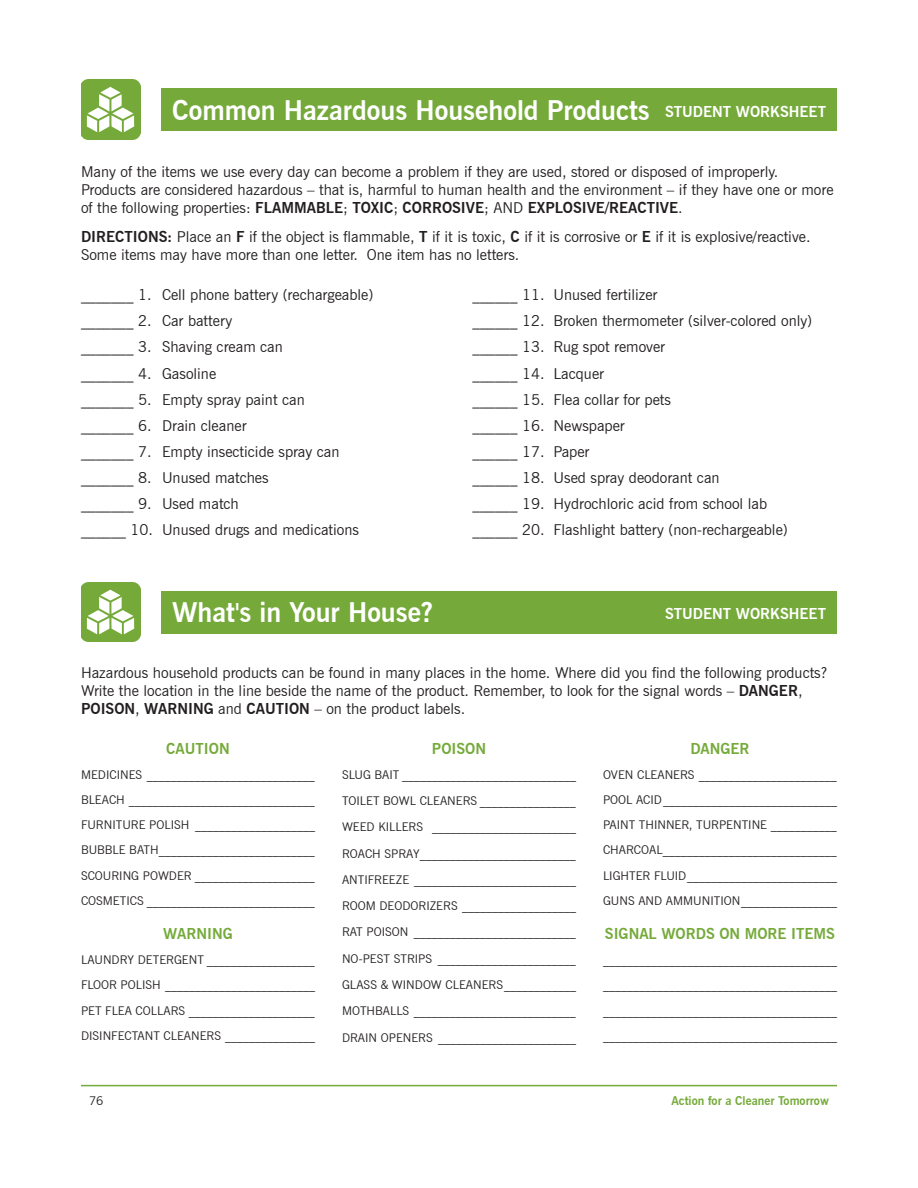
<style>
.page{position:relative;width:918px;height:1188px;background:#fff}
.page>*{position:absolute;margin:0;border:0;box-sizing:border-box;transform-origin:0 0}
.t1{font:700 27px "News Gothic BT";color:#fff}
.Plain_Text{font:15px/18px "News Gothic BT";color:#231f20}
.Plain_Text-2{font:700 15px "News Gothic BT";color:#75aa3a}
.t2{font:700 15px "News Gothic BT";color:#fff}
.Subtitle{font:700 15px "News Gothic BT";color:#75aa3a}
.Plain_Text-3{font:12px "News Gothic BT";color:#231f20}
.t3{font:700 12px "News Gothic BT";color:#75aa3a}
.s1{font-size:15px}
.s2{font-weight:700}
</style>
<div class="page">
<hr style="left:81px;top:1085px;width:378px;height:1px;background:#75aa3a">
<hr style="left:459px;top:1085px;width:378px;height:1px;background:#75aa3a">
<div style="left:161px;top:591px;width:676px;height:42px;background:#75aa3a"></div>
<img style="left:81px;top:582px;width:59px;height:59px">
<div style="left:161px;top:89px;width:676px;height:42px;background:#75aa3a"></div>
<img style="left:81px;top:80px;width:59px;height:59px">
<p class="t1" style="left:172px;top:94px;width:655px">Common Hazardous Household Products <span class="s1">STUDENT WORKSHEET</span></p>
<p class="Plain_Text" style="left:81px;top:163px;width:754px">Many of the items we use every day can become a problem if they are used, stored or disposed of improperly.<br>Products are considered hazardous – that is, harmful to human health and the environment – if they have one or more of the following properties: <span class="s2">FLAMMABLE</span>; <span class="s2">TOXIC</span>; <span class="s2">CORROSIVE</span>; AND <span class="s2">EXPLOSIVE/REACTIVE</span>.</p>
<p class="Plain_Text" style="left:81px;top:227px;width:731px"><span class="s2">DIRECTIONS:</span> Place an <span class="s2">F</span> if the object is flammable, <span class="s2">T</span> if it is toxic, <span class="s2">C</span> if it is corrosive or <span class="s2">E</span> if it is explosive/reactive.<br>Some items may have more than one letter. One item has no letters.</p>
<p class="Plain_Text" style="left:81px;top:286px;width:294px">_______ 1. Cell phone battery (rechargeable)</p>
<p class="Plain_Text" style="left:81px;top:312px;width:153px">_______ 2. Car battery</p>
<p class="Plain_Text" style="left:81px;top:338px;width:203px">_______ 3. Shaving cream can</p>
<p class="Plain_Text" style="left:81px;top:364px;width:137px">_______ 4. Gasoline</p>
<p class="Plain_Text" style="left:81px;top:390px;width:225px">_______ 5. Empty spray paint can</p>
<p class="Plain_Text" style="left:81px;top:416px;width:167px">_______ 6. Drain cleaner</p>
<p class="Plain_Text" style="left:81px;top:442px;width:260px">_______ 7. Empty insecticide spray can</p>
<p class="Plain_Text" style="left:81px;top:468px;width:189px">_______ 8. Unused matches</p>
<p class="Plain_Text" style="left:81px;top:495px;width:159px">_______ 9. Used match</p>
<p class="Plain_Text" style="left:81px;top:521px;width:280px">______ 10. Unused drugs and medications</p>
<p class="Plain_Text" style="left:472px;top:286px;width:186px">______ 11. Unused fertilizer</p>
<p class="Plain_Text" style="left:472px;top:312px;width:341px">______ 12. Broken thermometer (silver-colored only)</p>
<p class="Plain_Text" style="left:472px;top:338px;width:194px">______ 13. Rug spot remover</p>
<p class="Plain_Text" style="left:472px;top:364px;width:133px">______ 14. Lacquer</p>
<p class="Plain_Text" style="left:472px;top:390px;width:200px">______ 15. Flea collar for pets</p>
<p class="Plain_Text" style="left:472px;top:416px;width:154px">______ 16. Newspaper</p>
<p class="Plain_Text" style="left:472px;top:442px;width:118px">______ 17. Paper</p>
<p class="Plain_Text" style="left:472px;top:468px;width:249px">______ 18. Used spray deodorant can</p>
<p class="Plain_Text" style="left:472px;top:495px;width:296px">______ 19. Hydrochloric acid from school lab</p>
<p class="Plain_Text" style="left:472px;top:521px;width:317px">______ 20. Flashlight battery (non-rechargeable)</p>
<p class="t1" style="left:172px;top:596px;width:262px">What's in Your House?</p>
<p class="t2" style="left:665px;top:605px;width:163px">STUDENT WORKSHEET</p>
<p class="Plain_Text" style="left:81px;top:664px;width:748px">Hazardous household products can be found in many places in the home. Where did you find the following products?<br>Write the location in the line beside the name of the product. Remember, to look for the signal words – <span class="s2">DANGER</span>,<br><span class="s2">POISON</span>, <span class="s2">WARNING</span> and <span class="s2">CAUTION</span> – on the product labels.</p>
<p class="Subtitle" style="left:166px;top:739px;width:65px">CAUTION</p>
<p class="Plain_Text-3" style="left:81px;top:767px;width:235px">MEDICINES ____________________________</p>
<p class="Plain_Text-3" style="left:81px;top:792px;width:235px">BLEACH _______________________________</p>
<p class="Plain_Text-3" style="left:81px;top:818px;width:236px">FURNITURE POLISH ____________________</p>
<p class="Plain_Text-3" style="left:81px;top:843px;width:235px">BUBBLE BATH__________________________</p>
<p class="Plain_Text-3" style="left:81px;top:868px;width:235px">SCOURING POWDER ____________________</p>
<p class="Plain_Text-3" style="left:81px;top:893px;width:235px">COSMETICS ____________________________</p>
<p class="Subtitle" style="left:163px;top:925px;width:71px">WARNING</p>
<p class="Plain_Text-3" style="left:81px;top:953px;width:235px">LAUNDRY DETERGENT __________________</p>
<p class="Plain_Text-3" style="left:81px;top:978px;width:236px">FLOOR POLISH _________________________</p>
<p class="Plain_Text-3" style="left:81px;top:1003px;width:235px">PET FLEA COLLARS _____________________</p>
<p class="Plain_Text-3" style="left:81px;top:1028px;width:236px">DISINFECTANT CLEANERS _______________</p>
<p class="Plain_Text-2" style="left:690px;top:739px;width:61px">DANGER</p>
<p class="Plain_Text-3" style="left:603px;top:767px;width:235px">OVEN CLEANERS _______________________</p>
<p class="Plain_Text-3" style="left:603px;top:792px;width:236px">POOL ACID_____________________________</p>
<p class="Plain_Text-3" style="left:603px;top:818px;width:235px">PAINT THINNER, TURPENTINE ___________</p>
<p class="Plain_Text-3" style="left:603px;top:843px;width:235px">CHARCOAL_____________________________</p>
<p class="Plain_Text-3" style="left:603px;top:868px;width:236px">LIGHTER FLUID_________________________</p>
<p class="Plain_Text-3" style="left:603px;top:893px;width:236px">GUNS AND AMMUNITION________________</p>
<p class="Plain_Text-2" style="left:605px;top:925px;width:232px">SIGNAL WORDS ON MORE ITEMS</p>
<p class="Plain_Text-3" style="left:603px;top:953px;width:235px">_______________________________________</p>
<p class="Plain_Text-3" style="left:603px;top:978px;width:235px">_______________________________________</p>
<p class="Plain_Text-3" style="left:603px;top:1003px;width:235px">_______________________________________</p>
<p class="Plain_Text-3" style="left:603px;top:1028px;width:235px">_______________________________________</p>
<p class="Plain_Text-2" style="left:432px;top:739px;width:56px">POISON</p>
<p class="Plain_Text-3" style="left:342px;top:767px;width:236px">SLUG BAIT _____________________________</p>
<p class="Plain_Text-3" style="left:342px;top:794px;width:235px">TOILET BOWL CLEANERS ________________</p>
<p class="Plain_Text-3" style="left:342px;top:820px;width:236px">WEED KILLERS ________________________</p>
<p class="Plain_Text-3" style="left:342px;top:846px;width:235px">ROACH SPRAY__________________________</p>
<p class="Plain_Text-3" style="left:342px;top:872px;width:236px">ANTIFREEZE ___________________________</p>
<p class="Plain_Text-3" style="left:342px;top:899px;width:236px">ROOM DEODORIZERS ___________________</p>
<p class="Plain_Text-3" style="left:342px;top:925px;width:235px">RAT POISON ___________________________</p>
<p class="Plain_Text-3" style="left:342px;top:951px;width:235px">NO-PEST STRIPS _______________________</p>
<p class="Plain_Text-3" style="left:342px;top:978px;width:236px">GLASS &amp; WINDOW CLEANERS____________</p>
<p class="Plain_Text-3" style="left:342px;top:1004px;width:235px">MOTHBALLS ___________________________</p>
<p class="Plain_Text-3" style="left:342px;top:1030px;width:236px">DRAIN OPENERS _______________________</p>
<p class="Plain_Text-3" style="left:89px;top:1093px;width:16px">76</p>
<p class="t3" style="left:672px;top:1093px;width:159px">Action for a Cleaner Tomorrow</p>
</div>
